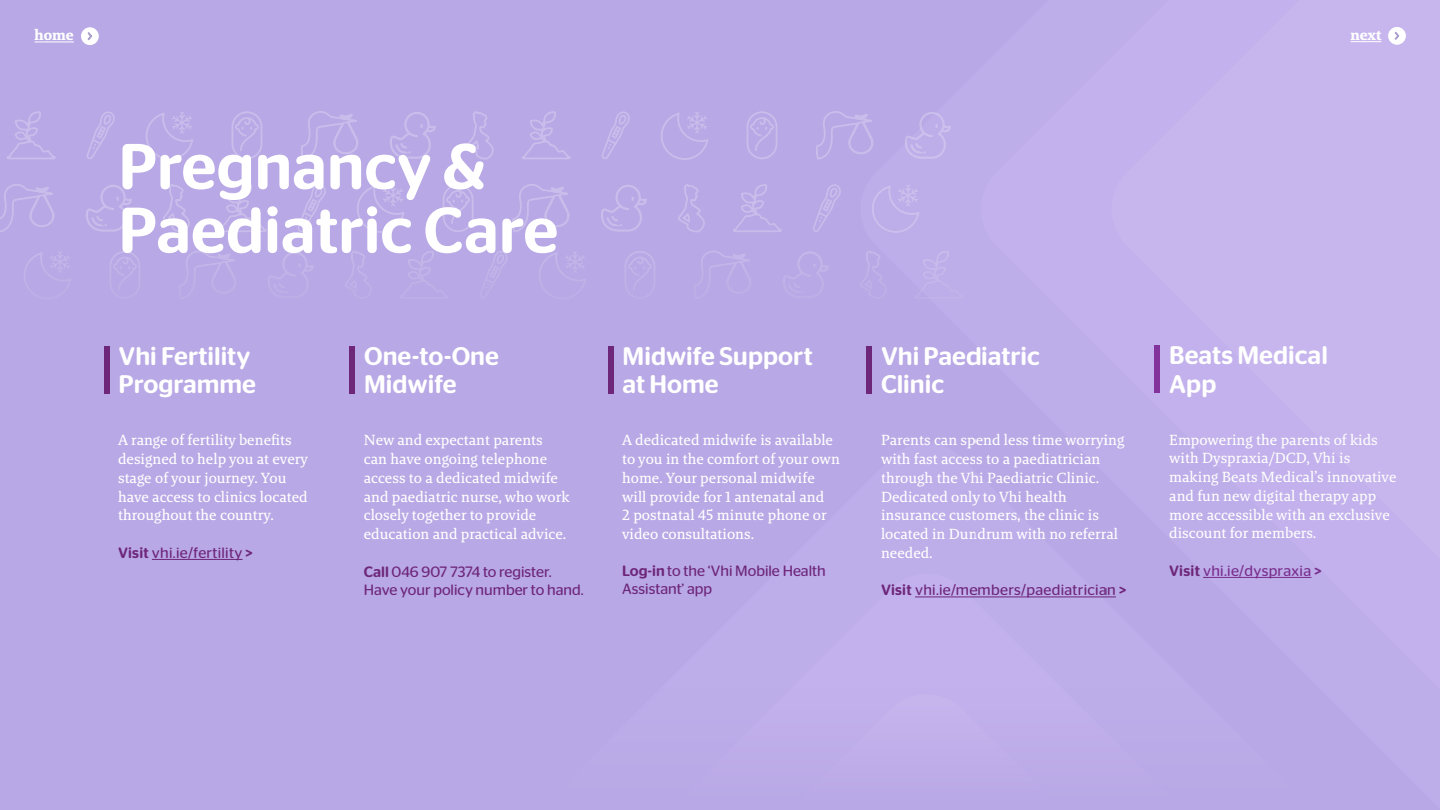
<style>
.page{position:relative;width:1440px;height:810px;background:#b8a8e5}
.page>*{position:absolute;margin:0;border:0;box-sizing:border-box;transform-origin:0 0}
.t1{font:500 64.5px/63.8px "Stag Sans Round";color:#fff}
.t2{font:500 25.5px/28.5px "Stag Sans Round";color:#fff}
.t3{font:15px/18.8px "Brando Text LF";color:#fff}
.t4{font:15px/18.8px "Stag Sans Round";color:#6e267b}
.t5{font:15px "Stag Sans Round";letter-spacing:.02em;color:#6e267b}
.t6{font:15px "Brando Bold LF";color:#fff}
.s1{font-weight:500}
</style>
<div class="page">
<svg style="left:163px;top:184px;width:24px;height:34px"></svg>
<svg style="left:0;top:184px;width:55px;height:34px"></svg>
<svg style="left:86px;top:185px;width:46px;height:33px"></svg>
<svg style="left:226px;top:184px;width:26px;height:34px"></svg>
<svg style="left:678px;top:184px;width:25px;height:34px"></svg>
<svg style="left:515px;top:184px;width:55px;height:34px"></svg>
<svg style="left:443px;top:184px;width:31px;height:34px"></svg>
<svg style="left:601px;top:185px;width:46px;height:33px"></svg>
<svg style="left:301px;top:184px;width:25px;height:34px"></svg>
<svg style="left:357px;top:185px;width:47px;height:33px"></svg>
<svg style="left:741px;top:184px;width:26px;height:34px"></svg>
<svg style="left:817px;top:184px;width:24px;height:34px"></svg>
<svg style="left:7px;top:111px;width:49px;height:48px"></svg>
<svg style="left:467px;top:111px;width:27px;height:49px"></svg>
<svg style="left:301px;top:111px;width:57px;height:49px"></svg>
<svg style="left:232px;top:111px;width:30px;height:48px"></svg>
<svg style="left:390px;top:112px;width:46px;height:47px"></svg>
<svg style="left:87px;top:112px;width:28px;height:47px"></svg>
<svg style="left:146px;top:112px;width:47px;height:48px"></svg>
<svg style="left:522px;top:111px;width:49px;height:48px"></svg>
<svg style="left:816px;top:111px;width:39px;height:49px"></svg>
<svg style="left:747px;top:111px;width:30px;height:48px"></svg>
<svg style="left:602px;top:112px;width:28px;height:47px"></svg>
<svg style="left:661px;top:112px;width:47px;height:48px"></svg>
<hr style="left:152px;top:559px;width:91px;height:1px;background:#6e267b">
<div style="left:104px;top:346px;width:6px;height:48px;background:#6e267b"></div>
<div style="left:349px;top:346px;width:6px;height:48px;background:#6e267b"></div>
<div style="left:608px;top:346px;width:6px;height:48px;background:#6e267b"></div>
<svg style="left:855px;top:112px;width:121px;height:615px"></svg>
<svg style="left:1107px;top:0;width:333px;height:598px;fill:#c7b5ee"></svg>
<hr style="left:34px;top:42px;width:40px;height:1px;background:#fff">
<div style="left:81px;top:27px;width:18px;height:18px;background:#fff;border-radius:50%"></div>
<svg style="left:87px;top:32px;width:5px;height:9px"></svg>
<hr style="left:1351px;top:42px;width:30px;height:1px;background:#fff">
<div style="left:1388px;top:27px;width:18px;height:18px;background:#fff;border-radius:50%"></div>
<svg style="left:1394px;top:31px;width:5px;height:9px"></svg>
<p class="t6" style="left:34px;top:25px;width:41px">home</p>
<p class="t6" style="left:1351px;top:25px;width:33px">next</p>
<h1 class="t1" style="left:118px;top:134px;width:441px">Pregnancy &amp;<br>Paediatric Care</h1>
<h2 class="t2" style="left:118px;top:342px;width:139px">Vhi Fertility<br>Programme</h2>
<p class="t3" style="left:118px;top:431px;width:191px">A range of fertility benefits designed to help you at every stage of your journey. You have access to clinics located throughout the country.</p>
<p class="t5" style="left:118px;top:544px;width:136px"><span class="s1">Visit</span> vhi.ie/fertility <span class="s1">&gt;</span></p>
<h2 class="t2" style="left:364px;top:342px;width:136px">One-to-One<br>Midwife</h2>
<p class="t3" style="left:364px;top:431px;width:207px">New and expectant parents can have ongoing telephone access to a dedicated midwife and paediatric nurse, who work closely together to provide education and practical advice.</p>
<p class="t4" style="left:364px;top:562px;width:221px"><span class="s1">Call</span> 046 907 7374 to register.<br>Have your policy number to hand.</p>
<h2 class="t2" style="left:623px;top:342px;width:192px">Midwife Support at Home</h2>
<p class="t3" style="left:622px;top:431px;width:219px">A dedicated midwife is available to you in the comfort of your own home. Your personal midwife will provide for 1 antenatal and<br>2 postnatal 45 minute phone or video consultations.</p>
<p class="t4" style="left:622px;top:561px;width:205px;line-height:18px"><span class="s1">Log-in</span> to the ‘Vhi Mobile Health<br>Assistant’ app</p>
<h2 class="t2" style="left:881px;top:342px;width:160px">Vhi Paediatric<br>Clinic</h2>
<p class="t3" style="left:881px;top:431px;width:245px">Parents can spend less time worrying with fast access to a paediatrician through the Vhi Paediatric Clinic.<br>Dedicated only to Vhi health insurance customers, the clinic is located in Dundrum with no referral needed.</p>
<p class="t5" style="left:881px;top:582px;width:247px"><span class="s1">Visit</span> vhi.ie/members/paediatrician <span class="s1">&gt;</span></p>
<h2 class="t2" style="left:1169px;top:341px;width:160px">Beats Medical<br>App</h2>
<p class="t3" style="left:1169px;top:430px;width:229px">Empowering the parents of kids with Dyspraxia/DCD, Vhi is making Beats Medical’s innovative and fun new digital therapy app more accessible with an exclusive discount for members.</p>
<p class="t5" style="left:1169px;top:562px;width:154px"><span class="s1">Visit</span> vhi.ie/dyspraxia <span class="s1">&gt;</span></p>
</div>
